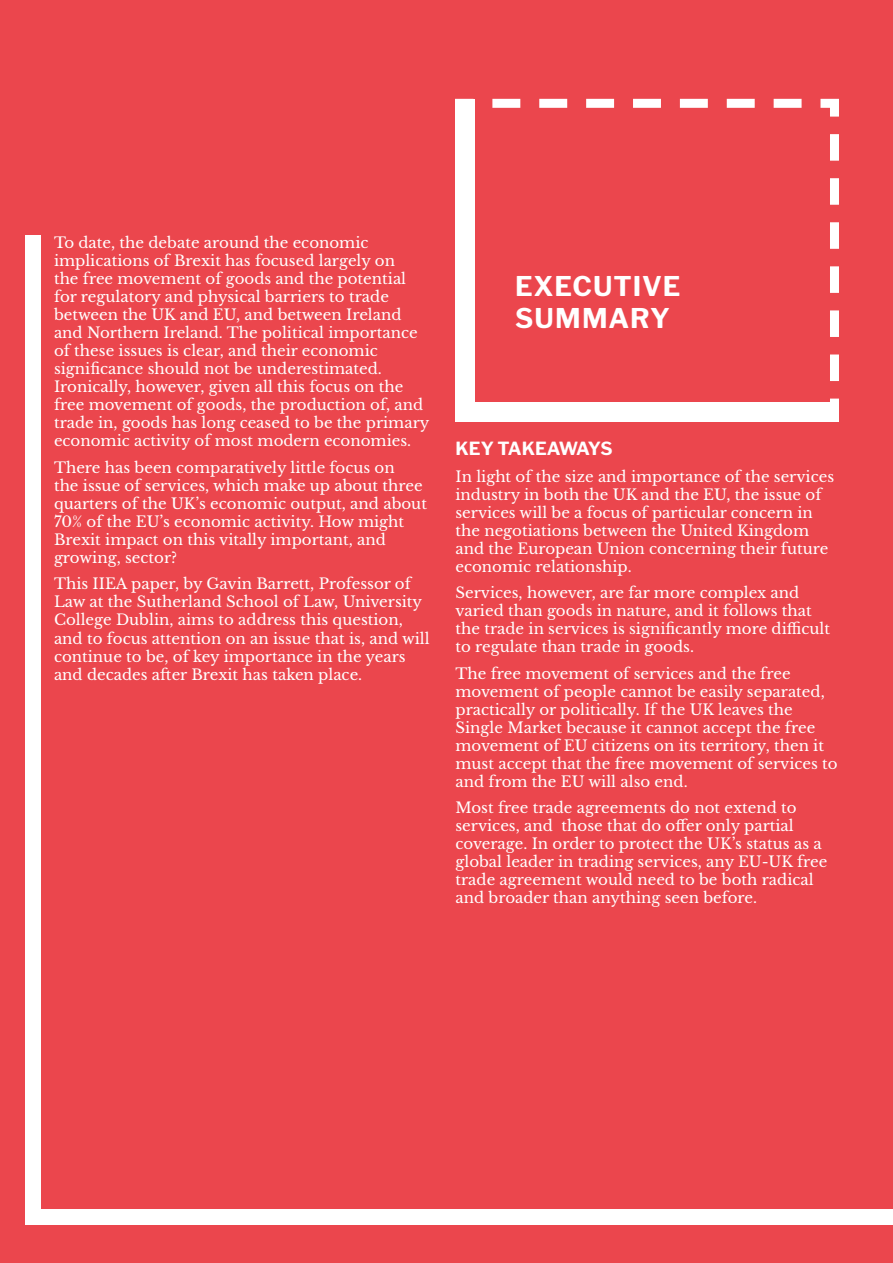
<style>
.page{position:relative;width:893px;height:1263px;background:#eb464d}
.page>*{position:absolute;margin:0;border:0;box-sizing:border-box;transform-origin:0 0}
.t1{font:700 27px "Libre Franklin";letter-spacing:.03em;color:#fff}
.t2{font:700 18px "Libre Franklin";letter-spacing:-.02em;color:#fff}
.t3{font:15px/18px "Libre Baskerville";color:#fff}
</style>
<div class="page">
<svg style="left:455px;top:98px;width:384px;height:305px"></svg>
<div style="left:455px;top:99px;width:19px;height:319px;background:#fff"></div>
<div style="left:455px;top:403px;width:384px;height:19px;background:#fff"></div>
<div style="left:25px;top:235px;width:16px;height:990px;background:#fff"></div>
<div style="left:25px;top:1209px;width:868px;height:16px;background:#fff"></div>
<p class="t3" style="left:54px;top:234px;width:377px">To date, the debate around the economic implications of Brexit has focused largely on<br>the free movement of goods and the potential for regulatory and physical barriers to trade between the UK and EU, and between Ireland and Northern Ireland. The political importance of these issues is clear, and their economic significance should not be underestimated.<br>Ironically, however, given all this focus on the free movement of goods, the production of, and trade in, goods has long ceased to be the primary economic activity of most modern economies.</p>
<p class="t3" style="left:54px;top:459px;width:375px">There has been comparatively little focus on<br>the issue of services, which make up about three quarters of the UK’s economic output, and about 70% of the EU’s economic activity. How might Brexit impact on this vitally important, and growing, sector?</p>
<p class="t3" style="left:54px;top:575px;width:377px">This IIEA paper, by Gavin Barrett, Professor of Law at the Sutherland School of Law, University College Dublin, aims to address this question, and to focus attention on an issue that is, and will continue to be, of key importance in the years and decades after Brexit has taken place.</p>
<p class="t1" style="left:515px;top:270px;width:167px">EXECUTIVE</p>
<p class="t1" style="left:515px;top:302px;width:156px">SUMMARY</p>
<h1 class="t2" style="left:455px;top:438px;width:159px">KEY TAKEAWAYS</h1>
<p class="t3" style="left:455px;top:467px;width:380px">In light of the size and importance of the services industry in both the UK and the EU, the issue of services will be a focus of particular concern in the negotiations between the United Kingdom and the European Union concerning their future economic relationship.</p>
<p class="t3" style="left:455px;top:584px;width:376px">Services, however, are far more complex and varied than goods in nature, and it follows that the trade in services is significantly more difficult to regulate than trade in goods.</p>
<p class="t3" style="left:455px;top:664px;width:384px">The free movement of services and the free movement of people cannot be easily separated, practically or politically. If the UK leaves the Single Market because it cannot accept the free movement of EU citizens on its territory, then it must accept that the free movement of services to and from the EU will also end.</p>
<p class="t3" style="left:455px;top:799px;width:373px">Most free trade agreements do not extend to services, and those that do offer only partial coverage. In order to protect the UK’s status as a global leader in trading services, any EU-UK free trade agreement would need to be both radical and broader than anything seen before.</p>
</div>
